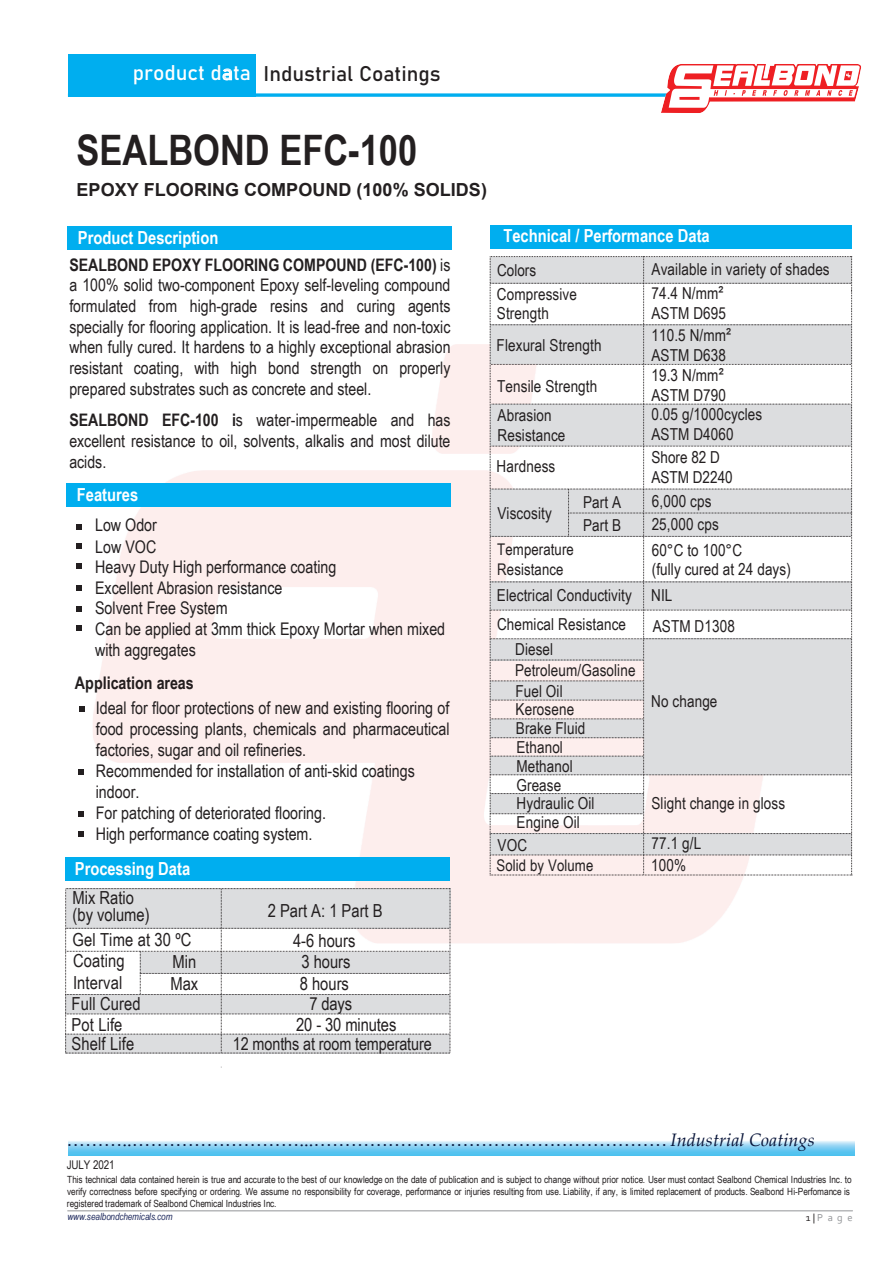
<style>
.page{position:relative;width:893px;height:1263px;background:#fff}
.page>*{position:absolute;margin:0;border:0;box-sizing:border-box;transform-origin:0 0}
.t1{font:700 42px "Arial Narrow";color:#231f20}
.t2{font:21px "Bahnschrift";color:#231f20}
.t3{font:18px/21.6px "Arial Narrow";color:#231f20}
.t4{font:700 18px "Arial Narrow";color:#fff}
.t5{font:18px "Palatino Linotype";color:#071439}
.t6{font:700 18px "Arial";color:#231f20}
.t7{font:17.55px "Arial Narrow";letter-spacing:-.005em;color:#231f20}
.t8{font:17.4px/20.9px "Arial Narrow";color:#231f20}
.t9{font:700 17.4px "Arial Narrow";color:#231f20}
.t10{font:17.25px/20.7px "Arial Narrow";color:#231f20;text-align:justify}
.t11{font:16.5px/19.8px "Arial Narrow";letter-spacing:.005em;color:#231f20}
.t12{font:16.05px/19.4px "Arial Narrow";letter-spacing:.005em;color:#231f20}
.t13{font:12px "Arial Narrow";letter-spacing:-.01em;color:#231f20}
.t14{font:10.5px "Corbel";color:#939598}
.t15{font:9.9px/11.9px "Arial Narrow";color:#231f20}
.t16{font:italic 9.9px "Arial Narrow";color:#1d285c}
.s1{color:#fff}
.s2{font-weight:700}
.s3{font-size:18px}
.s4{font-style:italic}
.s5{color:#231f20}
</style>
<div class="page">
<svg style="left:69px;top:1141px;width:785px;height:14px;background:#86d1f3"></svg>
<img style="left:93px;top:344px;width:651px;height:599px">
<div style="left:68px;top:55px;width:188px;height:42px;background:#00aeef"></div>
<svg style="left:223px;top:69px;width:9px;height:11px"></svg>
<svg style="left:256px;top:93px;width:402px;height:4px;background:#27baf1"></svg>
<hr style="left:68px;top:1210px;width:785px;height:1px;background:#939598">
<div style="left:66px;top:483px;width:385px;height:23px;background:#00aeef"></div>
<div style="left:68px;top:227px;width:384px;height:23px;background:#00aeef"></div>
<div style="left:65px;top:857px;width:385px;height:23px;background:#00aeef"></div>
<div style="left:490px;top:225px;width:362px;height:23px;background:#00aeef"></div>
<svg style="left:76px;top:524px;width:6px;height:6px"></svg>
<svg style="left:76px;top:543px;width:5px;height:5px"></svg>
<svg style="left:76px;top:585px;width:5px;height:5px"></svg>
<svg style="left:76px;top:606px;width:5px;height:5px"></svg>
<svg style="left:76px;top:625px;width:5px;height:5px"></svg>
<svg style="left:76px;top:564px;width:5px;height:5px"></svg>
<svg style="left:65px;top:888px;width:386px;height:166px"></svg>
<img style="left:658px;top:64px;width:203px;height:49px">
<svg style="left:79px;top:707px;width:5px;height:5px"></svg>
<svg style="left:78px;top:770px;width:5px;height:5px"></svg>
<svg style="left:78px;top:811px;width:5px;height:5px"></svg>
<svg style="left:79px;top:831px;width:5px;height:5px"></svg>
<svg style="left:490px;top:256px;width:362px;height:620px"></svg>
<p class="t2" style="left:133px;top:58px;width:309px"><span class="s1">product data</span> Industrial Coatings</p>
<h1 class="t1" style="left:77px;top:119px;width:342px">SEALBOND EFC-100</h1>
<p class="t6" style="left:77px;top:177px;width:412px">EPOXY FLOORING COMPOUND (100% SOLIDS)</p>
<p class="t4" style="left:78px;top:224px;width:142px">Product Description</p>
<p class="t10" style="left:69px;top:254px;width:383px"><span class="s2">SEALBOND EPOXY FLOORING COMPOUND (EFC-100)</span> is a 100% solid two-component Epoxy self-leveling compound formulated from high-grade resins and curing agents specially for flooring application. It is lead-free and non-toxic when fully cured. It hardens to a highly exceptional abrasion resistant coating, with high bond strength on properly prepared substrates such as concrete and steel.</p>
<p class="t10" style="left:69px;top:409px;width:383px"><span class="s2">SEALBOND EFC-100 i</span>s water-impermeable and has excellent resistance to oil, solvents, alkalis and most dilute acids.</p>
<p class="t4" style="left:77px;top:481px;width:63px">Features</p>
<p class="t8" style="left:95px;top:513px;width:63px;line-height:22px">Low Odor<br>Low VOC</p>
<p class="t8" style="left:95px;top:576px;width:352px">Excellent Abrasion resistance<br>Solvent Free System<br>Can be applied at 3mm thick Epoxy Mortar when mixed with aggregates</p>
<p class="t8" style="left:95px;top:556px;width:243px">Heavy Duty High performance coating</p>
<p class="t9" style="left:75px;top:669px;width:120px">Application areas</p>
<p class="t8" style="left:96px;top:697px;width:355px">Ideal for floor protections of new and existing flooring of food processing plants, chemicals and pharmaceutical factories, sugar and oil refineries.<br>Recommended for installation of anti-skid coatings indoor.<br>For patching of deteriorated flooring.<br>High performance coating system.</p>
<p class="t4" style="left:75px;top:855px;width:117px">Processing Data</p>
<p class="t3" style="left:73px;top:889px;width:79px;line-height:16.5px">Mix Ratio (by volume)</p>
<p class="t3" style="left:268px;top:899px;width:116px">2 Part A: 1 Part B</p>
<p class="t3" style="left:73px;top:928px;width:120px">Gel Time at 30 ºC</p>
<p class="t3" style="left:293px;top:929px;width:64px">4-6 hours</p>
<p class="t3" style="left:73px;top:950px;width:53px">Coating<br>Interval</p>
<p class="t3" style="left:170px;top:950px;width:29px">Min<br>Max</p>
<p class="t3" style="left:300px;top:951px;width:52px">3 hours<br>8 hours</p>
<p class="t3" style="left:72px;top:993px;width:71px;line-height:21px">Full Cured<br>Pot Life</p>
<p class="t3" style="left:72px;top:1032px;width:64px">Shelf Life</p>
<p class="t3" style="left:309px;top:992px;width:44px">7 days</p>
<p class="t3" style="left:296px;top:1013px;width:102px">20 - 30 minutes</p>
<p class="t7" style="left:233px;top:1031px;width:200px">12 months at room temperature</p>
<p class="t4" style="left:503px;top:222px;width:208px">Technical / Performance Data</p>
<p class="t11" style="left:497px;top:259px;width:41px">Colors</p>
<p class="t11" style="left:652px;top:258px;width:180px">Available in variety of shades</p>
<p class="t11" style="left:497px;top:283px;width:82px">Compressive<br>Strength</p>
<p class="t11" style="left:497px;top:335px;width:106px">Flexural Strength</p>
<p class="t11" style="left:651px;top:283px;width:76px">74.4 N/mm<span class="s3">²<br></span>ASTM D695</p>
<p class="t11" style="left:651px;top:325px;width:81px">110.5 N/mm<span class="s3">²<br></span>ASTM D638</p>
<p class="t11" style="left:497px;top:375px;width:102px">Tensile Strength</p>
<p class="t11" style="left:651px;top:364px;width:76px">19.3 N/mm<span class="s3">²<br></span>ASTM D790</p>
<p class="t11" style="left:498px;top:405px;width:69px">Abrasion<br>Resistance</p>
<p class="t11" style="left:651px;top:404px;width:112px">0.05 g/1000cycles<br>ASTM D4060</p>
<p class="t11" style="left:497px;top:456px;width:60px">Hardness</p>
<p class="t11" style="left:651px;top:447px;width:83px">Shore 82 D<br>ASTM D2240</p>
<p class="t11" style="left:497px;top:502px;width:56px">Viscosity</p>
<p class="t11" style="left:583px;top:490px;width:40px;line-height:23px">Part A<br>Part B</p>
<p class="t12" style="left:497px;top:539px;width:78px">Temperature<br>Resistance</p>
<p class="t11" style="left:497px;top:584px;width:136px">Electrical Conductivity</p>
<p class="t11" style="left:652px;top:491px;width:61px">6,000 cps</p>
<p class="t11" style="left:652px;top:511px;width:92px;line-height:25.5px">25,000 cps<br>60°C to 100°C</p>
<p class="t11" style="left:652px;top:559px;width:141px">(fully cured at 24 days)</p>
<p class="t11" style="left:651px;top:585px;width:23px">NIL</p>
<p class="t11" style="left:515px;top:611px;width:112px;line-height:24.6px;text-indent:-18px">Chemical Resistance<br>Diesel</p>
<p class="t11" style="left:515px;top:659px;width:122px;line-height:20.7px">Petroleum/Gasoline<br>Fuel Oil</p>
<p class="t11" style="left:516px;top:699px;width:71px;line-height:18.9px">Kerosene<br>Brake Fluid<br>Ethanol<br>Methanol</p>
<p class="t11" style="left:653px;top:615px;width:84px">ASTM D1308</p>
<p class="t11" style="left:651px;top:691px;width:68px">No change</p>
<p class="t11" style="left:516px;top:775px;width:46px">Grease</p>
<p class="t11" style="left:517px;top:792px;width:79px">Hydraulic Oil<br>Engine Oil</p>
<p class="t11" style="left:651px;top:793px;width:135px">Slight change in gloss</p>
<p class="t11" style="left:498px;top:834px;width:31px">VOC</p>
<p class="t11" style="left:652px;top:833px;width:51px">77.1 g/L</p>
<p class="t12" style="left:496px;top:854px;width:98px">Solid by Volume</p>
<p class="t11" style="left:651px;top:854px;width:36px">100%</p>
<p class="t5" style="left:67px;top:1127px;width:750px">………..………………………...………………………………………………… <span class="s4">Industrial Coatings</span></p>
<p class="t13" style="left:67px;top:1155px;width:49px">JULY 2021</p>
<p class="t15" style="left:67px;top:1173px;width:786px">This technical data contained herein is true and accurate to the best of our knowledge on the date of publication and is subject to change without prior notice. User must contact Sealbond Chemical Industries Inc. to verify correctness before specifying or ordering. We assume no responsibility for coverage, performance or injuries resulting from use. Liability, if any, is limited replacement of products. Sealbond Hi-Perfomance is registered trademark of Sealbond Chemical Industries Inc.</p>
<p class="t16" style="left:67px;top:1210px;width:107px">www.sealbondchemicals.com</p>
<p class="t14" style="left:806px;top:1211px;width:48px"><span class="s5">1|</span>Page</p>
</div>
